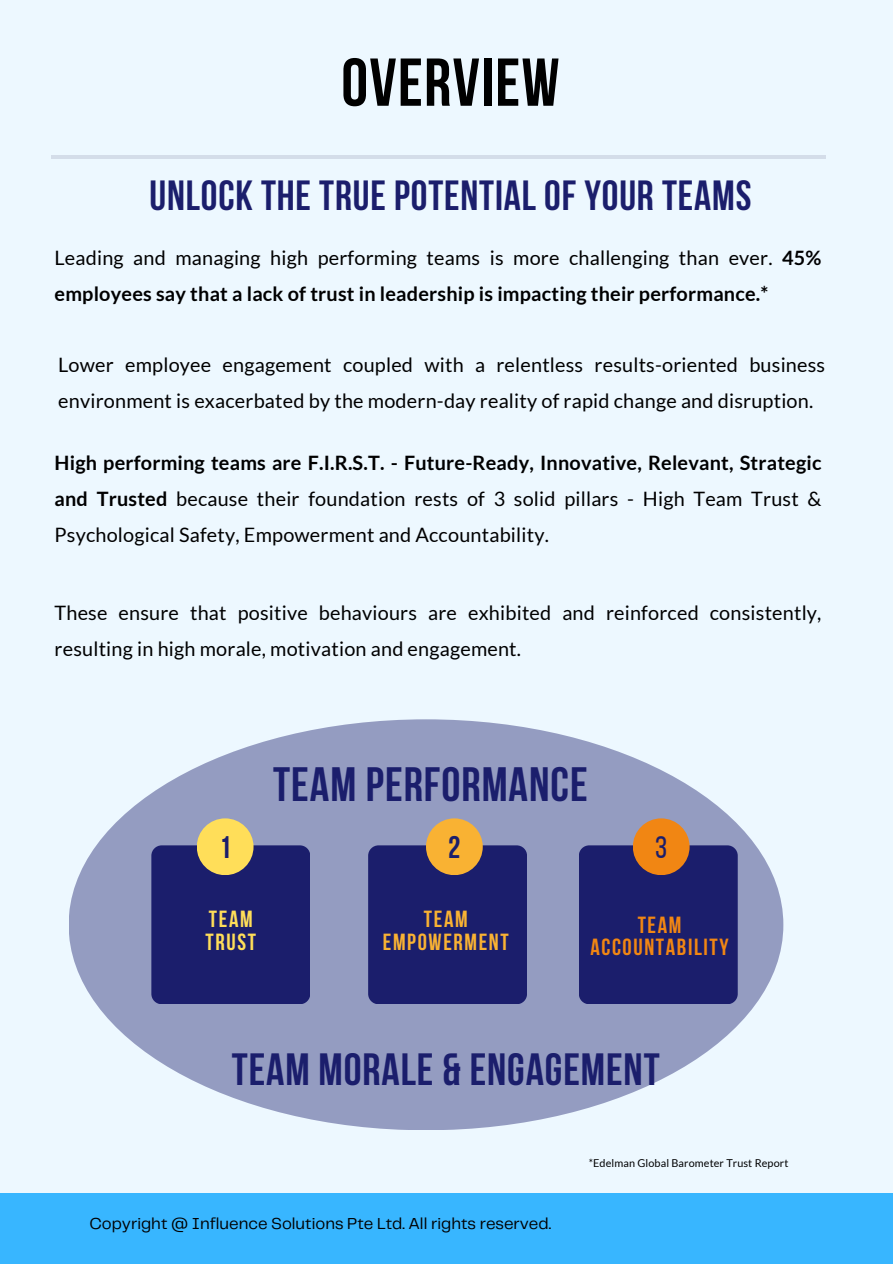
<style>
.page{position:relative;width:893px;height:1264px;background:#fff}
.page>*{position:absolute;margin:0;border:0;box-sizing:border-box;transform-origin:0 0}
.t1{font:700 67.5px "Bebas Neue";letter-spacing:.02em;color:#000}
.t2{font:700 48px "Bebas Neue";letter-spacing:.02em;color:#1b1e6c}
.t3{font:700 45px "Bebas Neue";letter-spacing:.02em;color:#1b1e6c}
.t4{font:700 42px "Bebas Neue";letter-spacing:.02em;color:#1b1e6c}
.t5{font:700 31.05px "Bebas Neue";color:#1b1e6c}
.t6{font:31.05px "Bebas Neue";color:#1b1e6c}
.t7{font:700 23.25px/22.5px "Bebas Neue";letter-spacing:.07em;color:#f18613;text-align:center}
.t8{font:700 23.25px/22.5px "Bebas Neue";letter-spacing:.07em;color:#f9b233;text-align:center}
.t9{font:700 23.25px/22.5px "Bebas Neue";letter-spacing:.07em;color:#ffde59}
.t10{font:19.8px/36px "Lato";letter-spacing:.01em;color:#000}
.t11{font:700 19.8px/36px "Lato";letter-spacing:.01em;color:#000}
.t12{font:16.5px "Telegraf";color:#000}
.t13{font:10.8px "Lato";letter-spacing:.01em;color:#000}
.s1{font-weight:400}
.s2{font-weight:700}
</style>
<div class="page">
<div style="left:0;top:0;width:892px;height:1263px;background:#38b6ff"></div>
<div style="left:0;top:0;width:892px;height:1192px;background:#edf8ff"></div>
<hr style="left:51px;top:156px;width:774px;height:3px;background:#3b3760">
<div style="left:69px;top:719px;width:714px;height:411px;background:#949cc1;border-radius:50%"></div>
<div style="left:151px;top:845px;width:159px;height:159px;background:#1b1e6c;border-radius:10px"></div>
<div style="left:368px;top:845px;width:159px;height:159px;background:#1b1e6c;border-radius:10px"></div>
<div style="left:578px;top:845px;width:159px;height:159px;background:#1b1e6c;border-radius:10px"></div>
<div style="left:197px;top:818px;width:56px;height:57px;background:#ffde59;border-radius:50%"></div>
<div style="left:426px;top:818px;width:56px;height:57px;background:#f9b233;border-radius:50%"></div>
<div style="left:632px;top:818px;width:57px;height:57px;background:#f18613;border-radius:50%"></div>
<h1 class="t1" style="left:341px;top:55px;width:220px">OVERVIEW</h1>
<h3 class="t4" style="left:149px;top:178px;width:603px">UNLOCK THE TRUE POTENTIAL OF YOUR TEAMS</h3>
<p class="t11" style="left:55px;top:239px;width:768px"><span class="s1">Leading and managing high performing teams is more challenging than ever.</span> 45% employees say that a lack of trust in leadership is impacting their performance.*</p>
<p class="t10" style="left:58px;top:346px;width:768px">Lower employee engagement coupled with a relentless results-oriented business environment is exacerbated by the modern-day reality of rapid change and disruption.</p>
<p class="t10" style="left:55px;top:444px;width:768px;text-align:justify"><span class="s2">High performing teams are F.I.R.S.T. - Future-Ready, Innovative, Relevant, Strategic and Trusted</span> because their foundation rests of 3 solid pillars - High Team Trust &amp; Psychological Safety, Empowerment and Accountability.</p>
<p class="t10" style="left:55px;top:595px;width:768px">These ensure that positive behaviours are exhibited and reinforced consistently, resulting in high morale, motivation and engagement.</p>
<h2 class="t2" style="left:273px;top:764px;width:316px">TEAM PERFORMANCE</h2>
<h3 class="t5" style="left:219px;top:834px;width:14px">1</h3>
<h3 class="t5" style="left:448px;top:834px;width:14px">2</h3>
<h3 class="t6" style="left:655px;top:834px;width:14px">3</h3>
<p class="t9" style="left:205px;top:910px;width:52px">TEAM<br>TRUST</p>
<p class="t8" style="left:383px;top:910px;width:127px">TEAM<br>EMPOWERMENT</p>
<p class="t7" style="left:590px;top:915px;width:140px">TEAM<br>ACCOUNTABILITY</p>
<h3 class="t3" style="left:232px;top:1051px;width:429px">TEAM MORALE &amp; ENGAGEMENT</h3>
<p class="t12" style="left:89px;top:1215px;width:463px">Copyright @ Influence Solutions Pte Ltd. All rights reserved.</p>
<p class="t13" style="left:588px;top:1156px;width:201px">*Edelman Global Barometer Trust Report</p>
</div>
